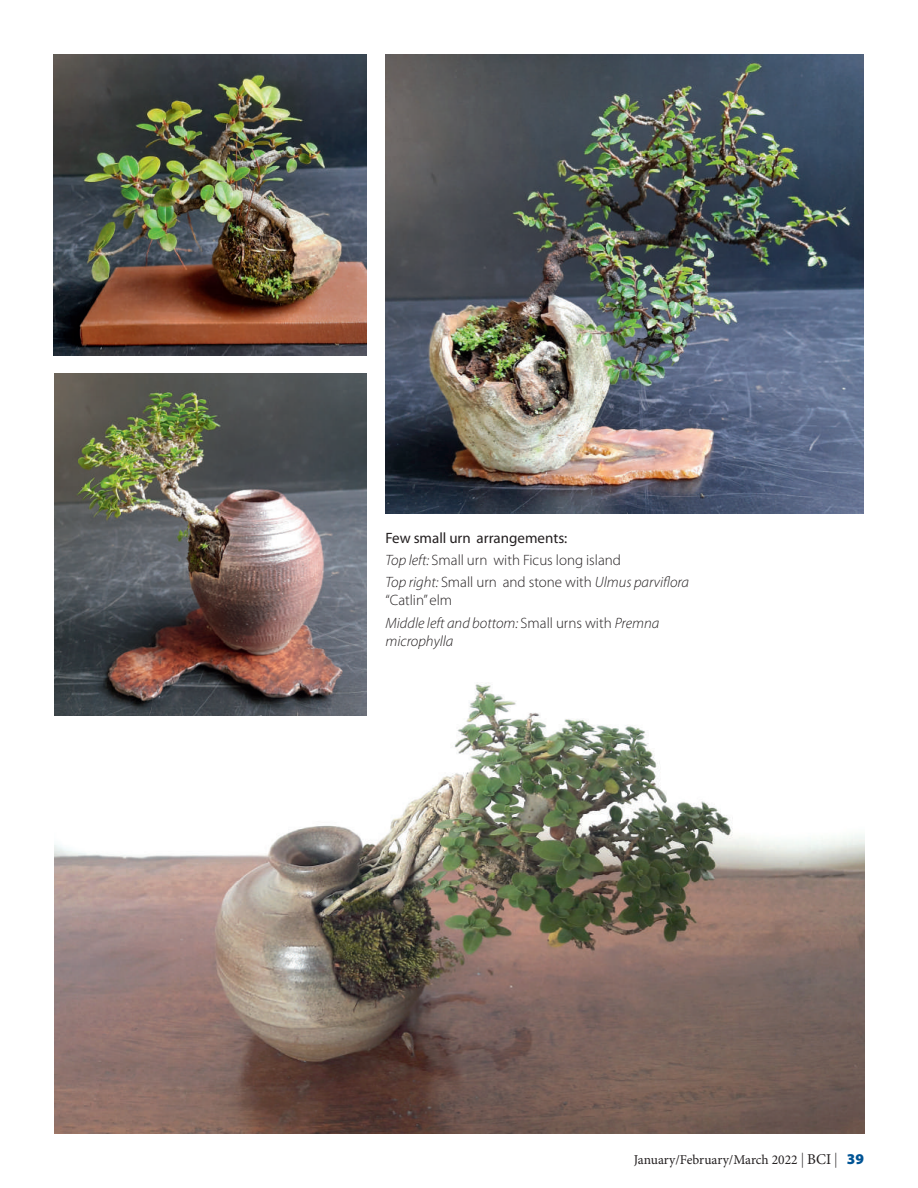
<style>
.page{position:relative;width:918px;height:1188px;background:#fff}
.page>*{position:absolute;margin:0;border:0;box-sizing:border-box;transform-origin:0 0}
.t1{font:300 15px/22.4px "Myriad Pro";color:#231f20}
.t2{font:italic 300 15px/22.4px "Myriad Pro";color:#231f20}
.t3{font:13.5px "Minion Pro";color:#231f20}
.s1{font-weight:400}
.s2{font-style:italic}
.s3{font-style:normal}
.s4{font-family:"Myriad Pro";font-weight:300;font-stretch:condensed;font-size:15px}
.s5{font-size:15px}
.s6{font-family:"Myriad Pro";font-weight:900;font-size:15px;color:#005495}
</style>
<div class="page">
<img style="left:55px;top:684px;width:810px;height:450px">
<img style="left:55px;top:373px;width:312px;height:343px">
<img style="left:385px;top:54px;width:479px;height:459px">
<img style="left:54px;top:54px;width:313px;height:302px">
<p class="t1" style="left:385px;top:526px;width:305px"><span class="s1">Few small urn arrangements:<br></span><span class="s2">Top left:</span> Small urn with Ficus long island<br><span class="s2">Top right:</span> Small urn and stone with <span class="s2">Ulmus parviflora</span></p>
<p class="t2" style="left:385px;top:589px;width:275px"><span class="s3">“Catlin” elm<br></span>Middle left and bottom: <span class="s3">Small urns with</span> Premna</p>
<p class="t2" style="left:385px;top:629px;width:70px">microphylla</p>
<p class="t3" style="left:634px;top:1151px;width:232px">January/February/March 2022 <span class="s4">|</span> <span class="s5">BCI</span> <span class="s4">|</span> <span class="s6">39</span></p>
</div>
